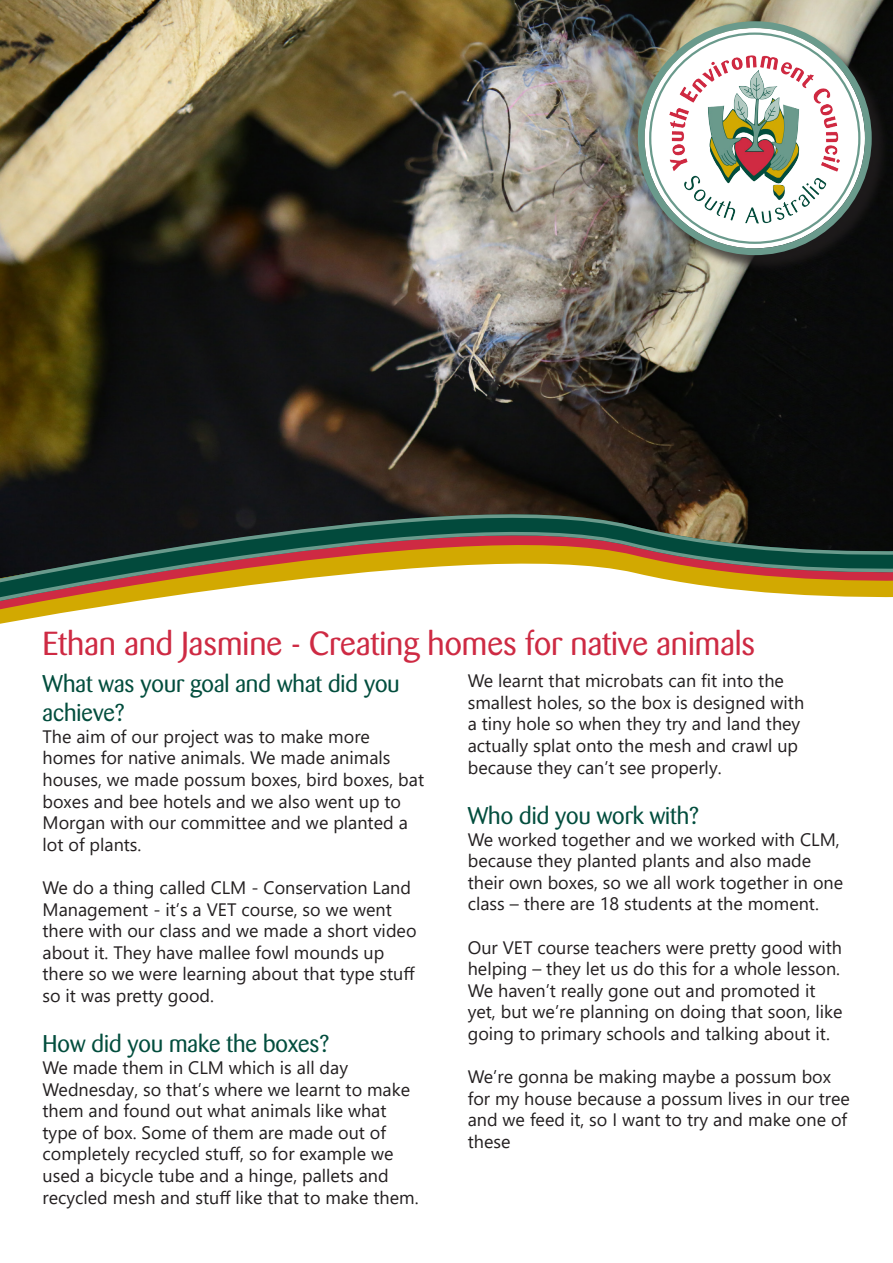
<style>
.page{position:relative;width:893px;height:1263px;background:#fff}
.page>*{position:absolute;margin:0;border:0;box-sizing:border-box;transform-origin:0 0}
.Heading_-_title{font:33px "Barmeno";color:#ce2a43}
.Body_text{font:24px "Barmeno";color:#024d3d}
.Subhead_1{font:24px/28.8px "Barmeno";color:#024d3d}
.Body_text-2{font:18px/21.6px "Segoe UI";color:#231f20}
</style>
<div class="page">
<img style="left:0;top:0;width:893px;height:481px">
<div style="left:640px;top:24px;width:250px;height:250px;background:#231f20;opacity:.75"></div>
<svg style="left:645px;top:28px;width:220px;height:220px"></svg>
<div style="left:638px;top:21px;width:234px;height:234px;border:7px solid #6a9a8c;border-radius:50%"></div>
<svg style="left:0;top:481px;width:893px;height:18px;background:#1b1613"></svg>
<svg style="left:0;top:499px;width:893px;height:118px"></svg>
<img style="left:670px;top:53px;width:170px;height:170px">
<p class="Heading_-_title" style="left:43px;top:624px;width:714px">Ethan and Jasmine - Creating homes for native animals</p>
<p class="Subhead_1" style="left:43px;top:670px;width:358px">What was your goal and what did you achieve?</p>
<p class="Body_text-2" style="left:43px;top:724px;width:383px">The aim of our project was to make more homes for native animals. We made animals houses, we made possum boxes, bird boxes, bat boxes and bee hotels and we also went up to Morgan with our committee and we planted a lot of plants.</p>
<p class="Body_text-2" style="left:43px;top:875px;width:376px">We do a thing called CLM - Conservation Land Management - it’s a VET course, so we went there with our class and we made a short video about it. They have mallee fowl mounds up there so we were learning about that type stuff so it was pretty good.</p>
<p class="Body_text" style="left:43px;top:1030px;width:289px">How did you make the boxes?</p>
<p class="Body_text-2" style="left:43px;top:1055px;width:378px">We made them in CLM which is all day Wednesday, so that’s where we learnt to make them and found out what animals like what type of box. Some of them are made out of completely recycled stuff, so for example we used a bicycle tube and a hinge, pallets and recycled mesh and stuff like that to make them.</p>
<p class="Body_text-2" style="left:468px;top:668px;width:338px">We learnt that microbats can fit into the smallest holes, so the box is designed with a tiny hole so when they try and land they actually splat onto the mesh and crawl up because they can’t see properly.</p>
<p class="Body_text" style="left:468px;top:802px;width:233px">Who did you work with?</p>
<p class="Body_text-2" style="left:468px;top:827px;width:377px">We worked together and we worked with CLM, because they planted plants and also made their own boxes, so we all work together in one class – there are 18 students at the moment.</p>
<p class="Body_text-2" style="left:468px;top:935px;width:376px">Our VET course teachers were pretty good with helping – they let us do this for a whole lesson.<br>We haven’t really gone out and promoted it yet, but we’re planning on doing that soon, like going to primary schools and talking about it.</p>
<p class="Body_text-2" style="left:468px;top:1064px;width:384px">We’re gonna be making maybe a possum box for my house because a possum lives in our tree and we feed it, so I want to try and make one of these</p>
</div>
